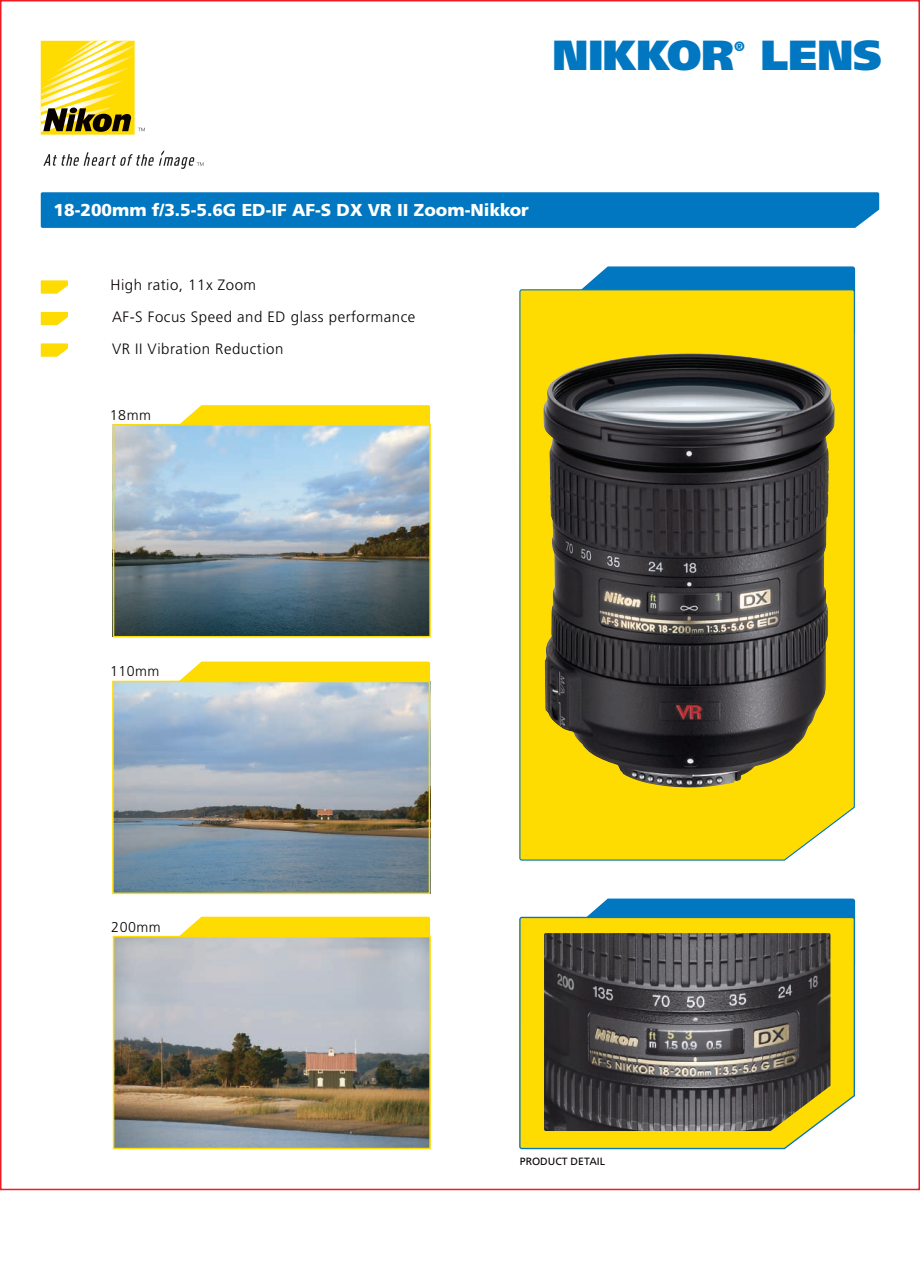
<style>
.page{position:relative;width:920px;height:1269px;background:#fff}
.page>*{position:absolute;margin:0;border:0;box-sizing:border-box;transform-origin:0 0}
.t1{font:900 42px "Frutiger";color:#0077c0}
.t2{font:900 17.25px "Frutiger";color:#fff}
.t3{font:300 15px "Frutiger";letter-spacing:.035em;color:#080302}
.t4{font:300 14.25px "Frutiger";letter-spacing:.035em;color:#080302}
.t5{font:900 13.5px "Frutiger";color:#0077c0}
.t6{font:10.5px "Frutiger";color:#080302}
</style>
<div class="page">
<div style="left:41px;top:192px;width:838px;height:36px;background:#0077c0"></div>
<svg style="left:41px;top:280px;width:27px;height:14px"></svg>
<svg style="left:41px;top:343px;width:27px;height:14px"></svg>
<svg style="left:582px;top:266px;width:273px;height:23px;background:#107fc4"></svg>
<svg style="left:519px;top:289px;width:336px;height:571px;background:#f5d912"></svg>
<svg style="left:588px;top:898px;width:267px;height:18px;background:#1180c4"></svg>
<svg style="left:519px;top:916px;width:336px;height:232px;background:#efd81f"></svg>
<div style="left:41px;top:41px;width:94px;height:94px;background:#ffdc01"></div>
<svg style="left:41px;top:41px;width:104px;height:91px"></svg>
<svg style="left:43px;top:150px;width:160px;height:19px"></svg>
<svg style="left:41px;top:312px;width:27px;height:13px"></svg>
<svg style="left:180px;top:661px;width:250px;height:19px;background:#ffde13"></svg>
<img style="left:115px;top:683px;width:312px;height:208px">
<div style="left:112px;top:680px;width:318px;height:214px;border:2px solid #ffdc01"></div>
<svg style="left:180px;top:405px;width:250px;height:19px;background:#ffdd0d"></svg>
<img style="left:116px;top:427px;width:312px;height:207px">
<div style="left:113px;top:424px;width:318px;height:213px;border:2px solid #ffdc01"></div>
<svg style="left:180px;top:916px;width:250px;height:19px;background:#ffde15"></svg>
<img style="left:116px;top:938px;width:312px;height:208px">
<div style="left:113px;top:935px;width:318px;height:214px;border:2px solid #ffdc01"></div>
<img style="left:544px;top:933px;width:286px;height:197px">
<img style="left:542px;top:353px;width:292px;height:434px">
<h1 class="t1" style="left:552px;top:30px;width:183px">NIKKOR</h1>
<p class="t5" style="left:734px;top:38px;width:12px">®</p>
<h1 class="t1" style="left:760px;top:30px;width:123px">LENS</h1>
<p class="t2" style="left:54px;top:199px;width:477px">18-200mm f/3.5-5.6G ED-IF AF-S DX VR II Zoom-Nikkor</p>
<p class="t3" style="left:111px;top:277px;width:147px">High ratio, 11x Zoom</p>
<p class="t3" style="left:112px;top:308px;width:305px">AF-S Focus Speed and ED glass performance</p>
<p class="t3" style="left:112px;top:340px;width:173px">VR II Vibration Reduction</p>
<p class="t4" style="left:110px;top:407px;width:42px">18mm</p>
<p class="t4" style="left:110px;top:663px;width:51px">110mm</p>
<p class="t4" style="left:111px;top:918px;width:51px">200mm</p>
<p class="t6" style="left:520px;top:1154px;width:87px">PRODUCT DETAIL</p>
</div>
